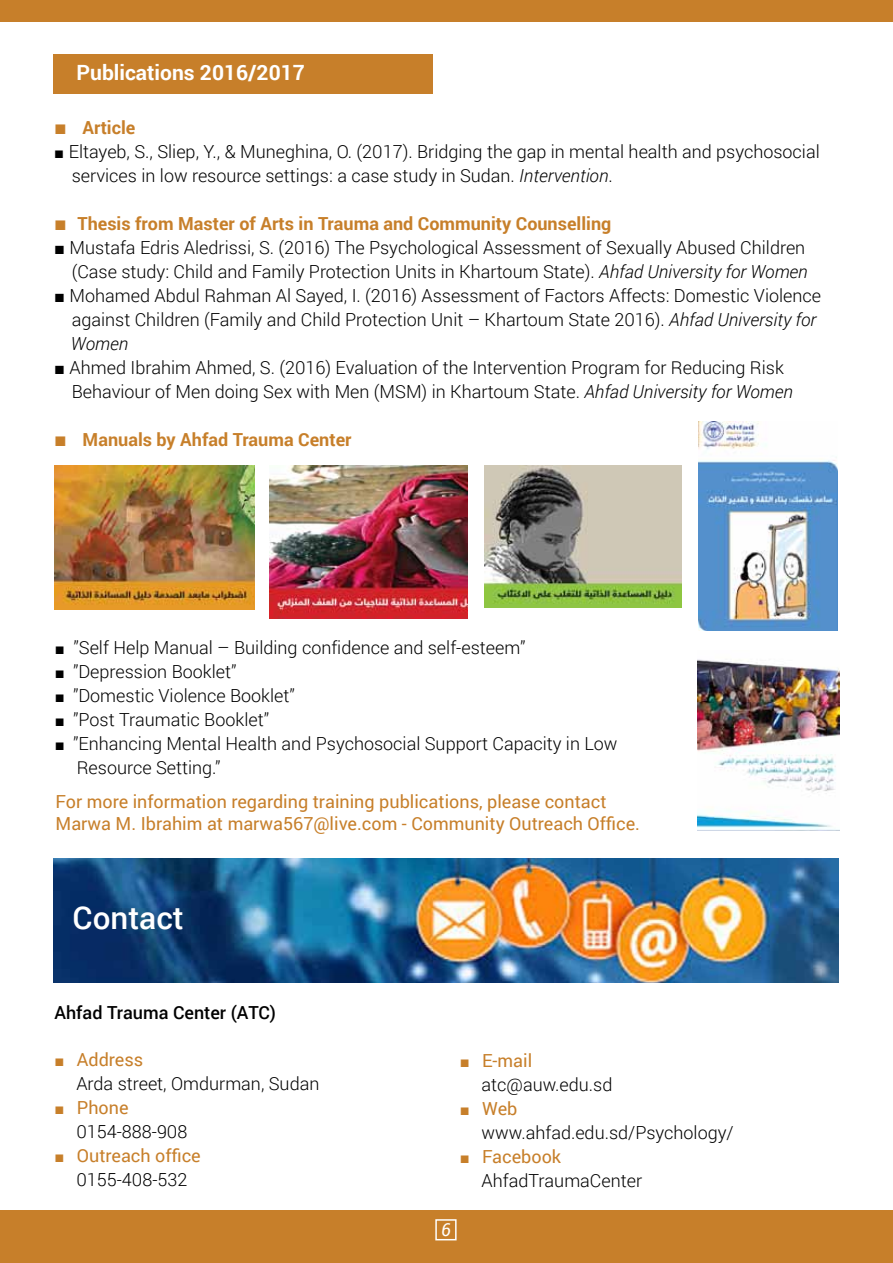
<style>
.page{position:relative;width:893px;height:1263px;background:#fff}
.page>*{position:absolute;margin:0;border:0;box-sizing:border-box;transform-origin:0 0}
.t1{font:500 31.5px "Roboto";color:#fff}
.t2{font:700 21px "Roboto";color:#fff}
.t3{font:300 18px/24px "Roboto";color:#000}
.t4{font:18px/22.5px "Roboto";color:#c77f2a}
.t5{font:700 18px "Roboto";color:#c77f2a}
.t6{font:500 18px "Roboto";color:#000}
.t7{font:italic 18px "Roboto";color:#fff}
.s1{font-family:"Times New Roman";font-weight:400;font-size:21px}
.s2{font-family:"Times New Roman";font-weight:400;font-size:16.5px}
.s3{font-style:italic}
.s4{font-family:"Times New Roman";font-weight:400}
.s5{font-family:"Times New Roman";font-weight:400;font-size:16.5px;color:#c77f2a}
.s6{font-weight:400;color:#c77f2a}
.s7{font-family:"Times New Roman";font-size:16.5px}
.s8{font-weight:300;color:#000}
</style>
<div class="page">
<div style="left:0;top:1210px;width:893px;height:53px;background:#c77f2a"></div>
<div style="left:0;top:0;width:893px;height:21px;background:#c77f2a"></div>
<img style="left:484px;top:466px;width:197px;height:142px">
<img style="left:269px;top:466px;width:198px;height:153px">
<img style="left:699px;top:421px;width:138px;height:210px">
<img style="left:55px;top:466px;width:199px;height:143px">
<div style="left:435px;top:1219px;width:22px;height:21px;border:2px solid #fff"></div>
<img style="left:53px;top:859px;width:786px;height:123px">
<div style="left:54px;top:54px;width:379px;height:40px;background:#c77f2a"></div>
<img style="left:697px;top:659px;width:142px;height:171px">
<p class="t2" style="left:77px;top:58px;width:230px">Publications 2016/2017</p>
<p class="t5" style="left:54px;top:115px;width:83px"><span class="s1">■</span> Article</p>
<p class="t3" style="left:72px;top:139px;width:750px;text-indent:-17px"><span class="s2">■</span> Eltayeb, S., Sliep, Y., &amp; Muneghina, O. (2017). Bridging the gap in mental health and psychosocial services in low resource settings: a case study in Sudan. <span class="s3">Intervention</span>.</p>
<p class="t5" style="left:54px;top:211px;width:559px"><span class="s1">■</span> Thesis from Master of Arts in Trauma and Community Counselling</p>
<p class="t3" style="left:54px;top:235px;width:755px;text-align:right"><span class="s4">■</span> Mustafa Edris Aledrissi, S. (2016) The Psychological Assessment of Sexually Abused Children (Case study: Child and Family Protection Units in Khartoum State). <span class="s3">Ahfad University for Women</span></p>
<p class="t3" style="left:71px;top:283px;width:752px;text-indent:-17px"><span class="s4">■</span> Mohamed Abdul Rahman Al Sayed, I. (2016) Assessment of Factors Affects: Domestic Violence against Children (Family and Child Protection Unit – Khartoum State 2016). <span class="s3">Ahfad University for<br>Women</span></p>
<p class="t3" style="left:72px;top:355px;width:723px;text-indent:-17px"><span class="s4">■</span> Ahmed Ibrahim Ahmed, S. (2016) Evaluation of the Intervention Program for Reducing Risk<br>Behaviour of Men doing Sex with Men (MSM) in Khartoum State. <span class="s3">Ahfad University for Women</span></p>
<p class="t5" style="left:54px;top:427px;width:299px"><span class="s1">■</span> Manuals by Ahfad Trauma Center</p>
<p class="t3" style="left:55px;top:635px;width:472px"><span class="s2">■</span> ”Self Help Manual – Building confidence and self-esteem”</p>
<p class="t3" style="left:55px;top:659px;width:183px"><span class="s2">■</span> ”Depression Booklet”</p>
<p class="t3" style="left:55px;top:683px;width:241px"><span class="s2">■</span> ”Domestic Violence Booklet”</p>
<p class="t3" style="left:55px;top:707px;width:216px"><span class="s2">■</span> ”Post Traumatic Booklet”</p>
<p class="t3" style="left:77px;top:731px;width:542px;text-indent:-22px"><span class="s2">■</span> ”Enhancing Mental Health and Psychosocial Support Capacity in Low<br>Resource Setting.”</p>
<p class="t4" style="left:56px;top:789px;width:586px">For more information regarding training publications, please contact<br>Marwa M. Ibrahim at marwa567@live.com - Community Outreach Office.</p>
<h1 class="t1" style="left:73px;top:895px;width:113px">Contact</h1>
<p class="t6" style="left:54px;top:1000px;width:223px">Ahfad Trauma Center (ATC)</p>
<p class="t3" style="left:76px;top:1047px;width:244px;text-indent:-22px"><span class="s5">■</span> <span class="s6">Address<br></span>Arda street, Omdurman, Sudan</p>
<p class="t3" style="left:76px;top:1095px;width:113px;text-indent:-22px"><span class="s5">■</span> <span class="s6">Phone<br></span>0154-888-908</p>
<p class="t4" style="left:55px;top:1143px;width:148px;line-height:24px;text-align:center"><span class="s7">■</span> Outreach office<br><span class="s8">0155-408-532</span></p>
<p class="t3" style="left:482px;top:1048px;width:132px;text-indent:-22px"><span class="s5">■</span> <span class="s6">E-mail </span>atc@auw.edu.sd</p>
<p class="t3" style="left:482px;top:1096px;width:254px;text-indent:-22px"><span class="s5">■</span> <span class="s6">Web </span>www.ahfad.edu.sd/Psychology/</p>
<p class="t3" style="left:482px;top:1144px;width:162px;text-indent:-22px"><span class="s5">■</span> <span class="s6">Facebook<br></span>AhfadTraumaCenter</p>
<p class="t7" style="left:441px;top:1217px;width:11px">6</p>
</div>
